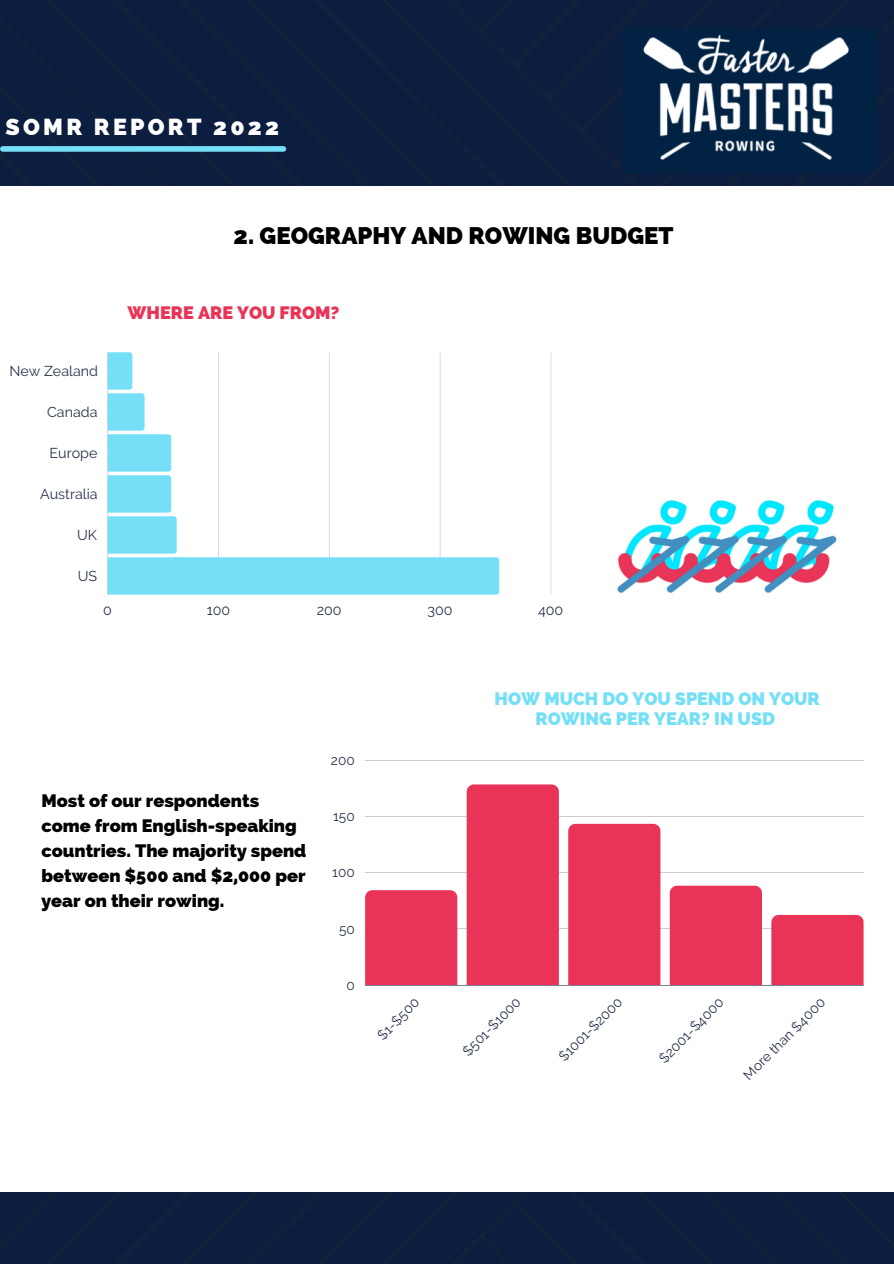
<style>
.page{position:relative;width:894px;height:1264px;background:#fff}
.page>*{position:absolute;margin:0;border:0;box-sizing:border-box;transform-origin:0 0}
.t1{font:800 24px "Raleway";color:#000}
.t2{font:800 23.25px "Raleway";letter-spacing:.14em;color:#fff}
.t3{font:800 18px/24.8px "Raleway";color:#000}
.t4{font:800 18px/20.2px "Raleway";color:#74dff6;text-align:center}
.t5{font:800 18px "Raleway";color:#e93457}
.t6{font:14.25px "Raleway";color:#27324a}
.t7{font:13.65px "Raleway";color:#27324a}
</style>
<div class="page">
<div style="left:0;top:0;width:893px;height:1263px;background:#0b1e3f"></div>
<div style="left:0;top:186px;width:893px;height:1005px;background:#fff"></div>
<img style="left:622px;top:29px;width:253px;height:143px">
<div style="left:3px;top:146px;width:280px;height:6px;background:#74dff6"></div>
<hr style="left:107px;top:352px;width:1px;height:242px;background:#27324a">
<hr style="left:550px;top:352px;width:1px;height:242px;background:#27324a">
<svg style="left:108px;top:352px;width:391px;height:242px"></svg>
<hr style="left:365px;top:759px;width:498px;height:1px;background:#27324a">
<hr style="left:365px;top:816px;width:498px;height:1px;background:#27324a">
<hr style="left:365px;top:872px;width:498px;height:1px;background:#27324a">
<hr style="left:365px;top:928px;width:498px;height:1px;background:#27324a">
<hr style="left:365px;top:984px;width:498px;height:1px;background:#27324a">
<div style="left:365px;top:890px;width:92px;height:95px;background:#e93457"></div>
<div style="left:466px;top:784px;width:92px;height:201px;background:#e93457"></div>
<div style="left:568px;top:823px;width:92px;height:162px;background:#e93457"></div>
<div style="left:669px;top:885px;width:92px;height:100px;background:#e93457"></div>
<div style="left:771px;top:914px;width:92px;height:71px;background:#e93457"></div>
<img style="left:617px;top:500px;width:220px;height:93px">
<p class="t2" style="left:6px;top:113px;width:275px">SOMR REPORT 2022</p>
<p class="t1" style="left:233px;top:221px;width:441px">2. GEOGRAPHY AND ROWING BUDGET</p>
<p class="t6" style="left:9px;top:362px;width:90px">New Zealand</p>
<p class="t6" style="left:47px;top:403px;width:52px">Canada</p>
<p class="t6" style="left:50px;top:444px;width:49px">Europe</p>
<p class="t6" style="left:40px;top:485px;width:59px">Australia</p>
<p class="t6" style="left:77px;top:526px;width:21px">UK</p>
<p class="t6" style="left:78px;top:567px;width:21px">US</p>
<p class="t5" style="left:127px;top:302px;width:213px">WHERE ARE YOU FROM?</p>
<p class="t6" style="left:103px;top:601px;width:10px">0</p>
<p class="t6" style="left:207px;top:601px;width:25px">100</p>
<p class="t6" style="left:317px;top:601px;width:26px">200</p>
<p class="t6" style="left:427px;top:601px;width:27px">300</p>
<p class="t6" style="left:538px;top:601px;width:27px">400</p>
<p class="t3" style="left:41px;top:788px;width:266px">Most of our respondents come from English-speaking countries. The majority spend between $500 and $2,000 per year on their rowing.</p>
<p class="t7" style="left:331px;top:752px;width:25px">200</p>
<p class="t7" style="left:333px;top:808px;width:23px">150</p>
<p class="t7" style="left:332px;top:864px;width:24px">100</p>
<p class="t7" style="left:339px;top:920px;width:17px">50</p>
<p class="t7" style="left:346px;top:977px;width:10px">0</p>
<p class="t4" style="left:494px;top:688px;width:327px">HOW MUCH DO YOU SPEND ON YOUR<br>ROWING PER YEAR? IN USD</p>
<p class="t7" style="left:374px;top:1031px;width:54px;rotate:-45deg">$1-$500</p>
<p class="t7" style="left:459px;top:1047px;width:77px;rotate:-45deg">$501-$1000</p>
<p class="t7" style="left:555px;top:1053px;width:85px;rotate:-45deg">$1001-$2000</p>
<p class="t7" style="left:655px;top:1054px;width:86px;rotate:-45deg">$2001-$4000</p>
<p class="t7" style="left:740px;top:1071px;width:110px;rotate:-45deg">More than $4000</p>
</div>
